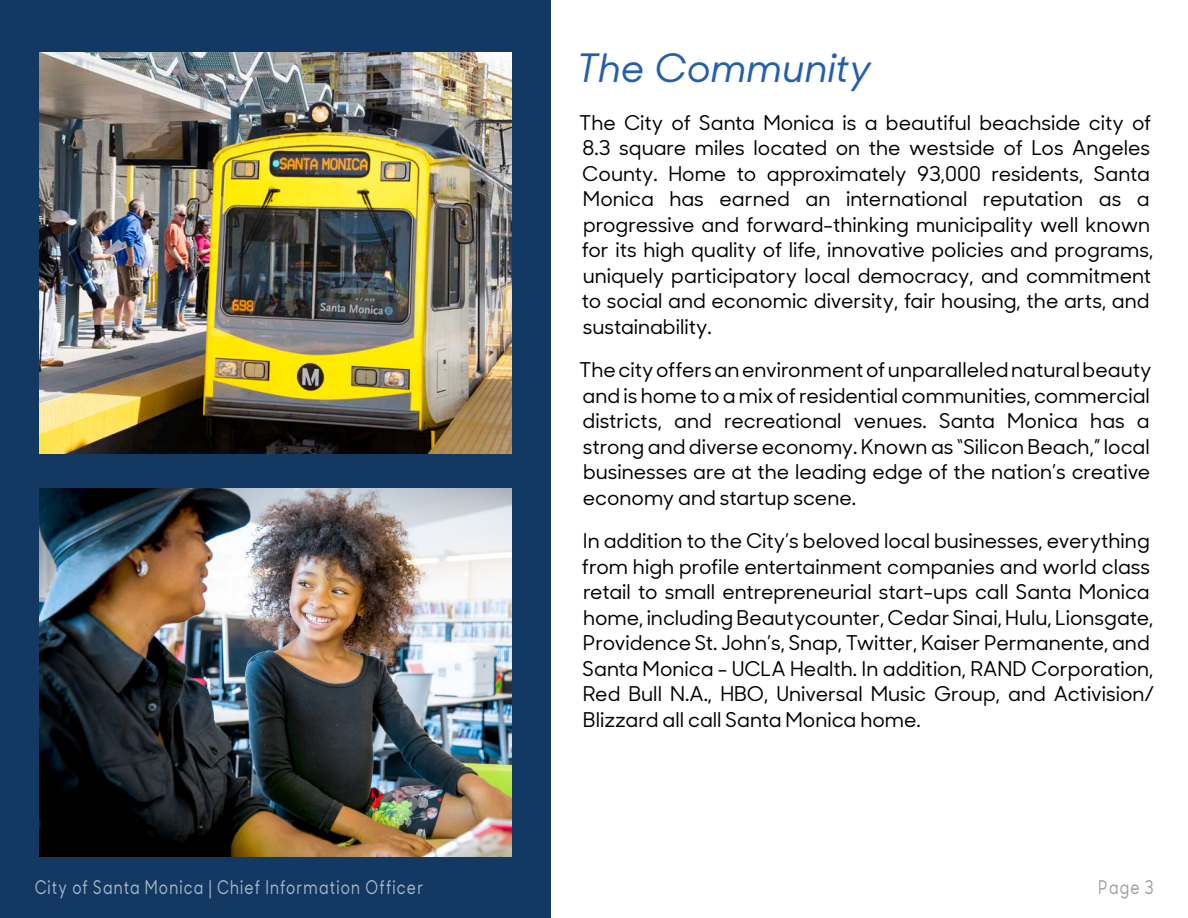
<style>
.page{position:relative;width:1188px;height:918px;background:#fff}
.page>*{position:absolute;margin:0;border:0;box-sizing:border-box;transform-origin:0 0}
.RA_Major_Heading{font:italic 500 39px "Santa Monica Sharp";color:#235fad}
.t1{font:500 20.25px/25.5px "Santa Monica Sharp";color:#000}
.t2{font:500 18.75px "Santa Monica Sharp";letter-spacing:.08em;color:#fff;scale:.8 1}
.t3{font:500 18.75px "Santa Monica Sharp";color:#646363;scale:.8 1}
</style>
<div class="page">
<div style="left:0;top:0;width:551px;height:918px;background:#133963"></div>
<img style="left:39px;top:52px;width:473px;height:402px">
<img style="left:39px;top:488px;width:473px;height:368px">
<p class="RA_Major_Heading" style="left:576px;top:35px;width:297px">The Community</p>
<p class="t1" style="left:579px;top:109px;width:576px">The City of Santa Monica is a beautiful beachside city of 8.3 square miles located on the westside of Los Angeles County. Home to approximately 93,000 residents, Santa Monica has earned an international reputation as a progressive and forward-thinking municipality well known for its high quality of life, innovative policies and programs, uniquely participatory local democracy, and commitment to social and economic diversity, fair housing, the arts, and sustainability.</p>
<p class="t1" style="left:579px;top:356px;width:574px;text-align:justify">The city offers an environment of unparalleled natural beauty and is home to a mix of residential communities, commercial districts, and recreational venues. Santa Monica has a strong and diverse economy. Known as “Silicon Beach,” local businesses are at the leading edge of the nation’s creative economy and startup scene.</p>
<p class="t1" style="left:582px;top:527px;width:574px">In addition to the City’s beloved local businesses, everything from high profile entertainment companies and world class retail to small entrepreneurial start-ups call Santa Monica home, including Beautycounter, Cedar Sinai, Hulu, Lionsgate, Providence St. John’s, Snap, Twitter, Kaiser Permanente, and Santa Monica - UCLA Health. In addition, RAND Corporation, Red Bull N.A., HBO, Universal Music Group, and Activision/ Blizzard all call Santa Monica home.</p>
<p class="t2" style="left:35px;top:874px;width:487px">City of Santa Monica | Chief Information Officer</p>
<p class="t3" style="left:1099px;top:874px;width:70px">Page 3</p>
</div>
